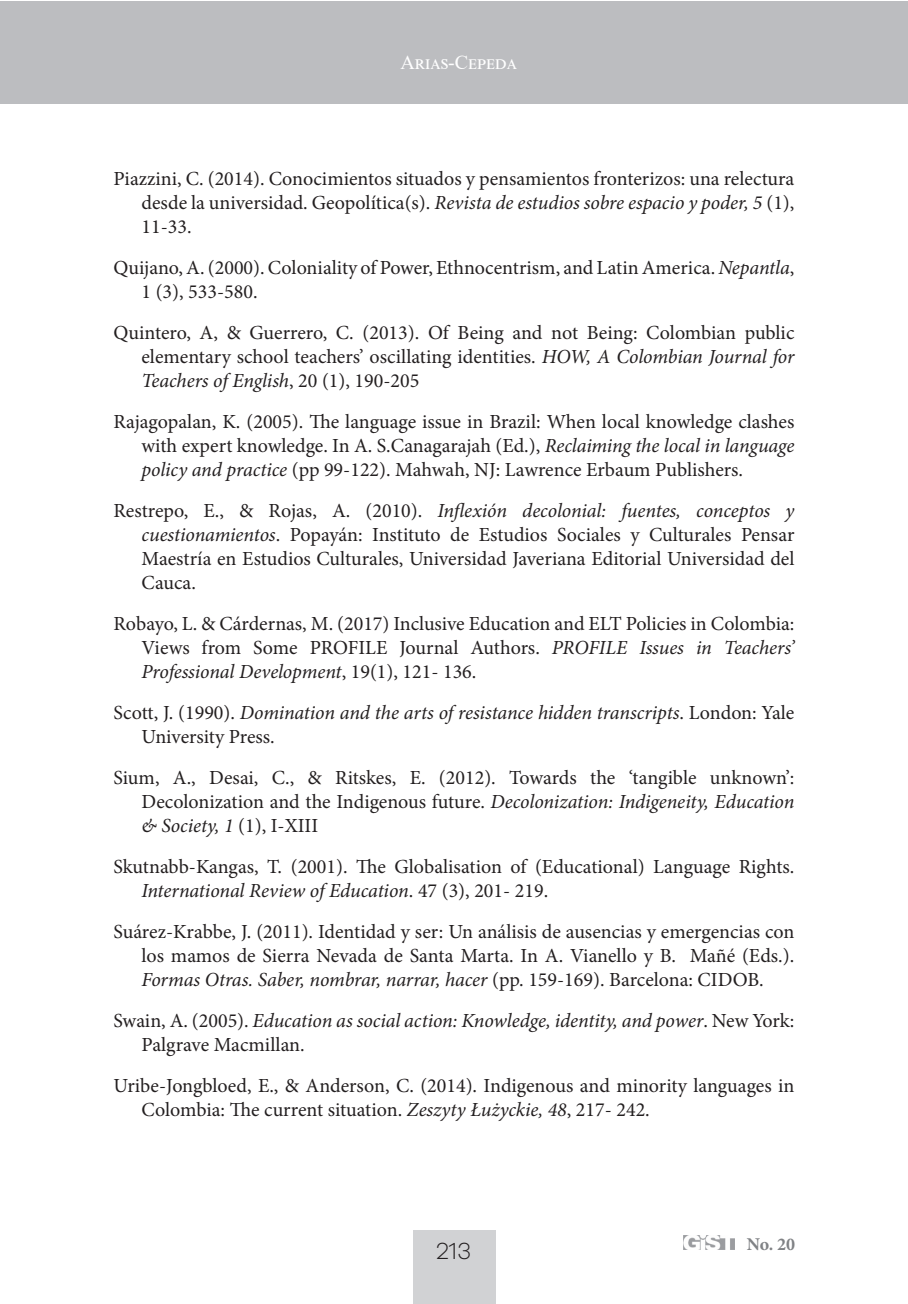
<style>
.page{position:relative;width:908px;height:1304px;background:#fff}
.page>*{position:absolute;margin:0;border:0;box-sizing:border-box;transform-origin:0 0}
.t1{font:300 24px "Galano Grotesque";color:#231f20}
.t2{font:20px/24px "Minion Pro";color:#231f20;text-align:justify}
.t3{font:italic 20px/24px "Minion Pro";letter-spacing:-.005em;color:#231f20}
.t4{font:20px "Times New Roman";color:#fff}
.t5{font:700 18px "Minion Pro";color:#808285}
.s1{font-style:italic}
.s2{font-style:normal}
</style>
<div class="page">
<div style="left:412px;top:1230px;width:83px;height:74px;background:#d1d2d4"></div>
<img style="left:683px;top:1236px;width:51px;height:13px">
<div style="left:0;top:1px;width:906px;height:102px;background:#bcbdc0"></div>
<p class="t4" style="left:400px;top:48px;width:117px">Arias-Cepeda</p>
<p class="t2" style="left:141px;top:166px;width:654px;text-indent:-28px">Piazzini, C. (2014). Conocimientos situados y pensamientos fronterizos: una relectura desde la universidad. Geopolítica(s). <span class="s1">Revista de estudios sobre espacio y poder, 5</span> (1), 11-33.</p>
<p class="t2" style="left:141px;top:255px;width:654px;text-indent:-28px">Quijano, A. (2000). Coloniality of Power, Ethnocentrism, and Latin America. <span class="s1">Nepantla</span>,<br>1 (3), 533-580.</p>
<p class="t2" style="left:141px;top:320px;width:654px;text-indent:-28px">Quintero, A, &amp; Guerrero, C. (2013). Of Being and not Being: Colombian public elementary school teachers’ oscillating identities. <span class="s1">HOW, A Colombian Journal for Teachers of English</span>, 20 (1), 190-205</p>
<p class="t2" style="left:141px;top:409px;width:654px;text-indent:-28px">Rajagopalan, K. (2005). The language issue in Brazil: When local knowledge clashes with expert knowledge. In A. S.Canagarajah (Ed.), <span class="s1">Reclaiming the local in language policy and practice</span> (pp 99-122). Mahwah, NJ: Lawrence Erbaum Publishers.</p>
<p class="t2" style="left:141px;top:498px;width:654px;text-indent:-28px">Restrepo, E., &amp; Rojas, A. (2010). <span class="s1">Inflexión decolonial: fuentes, conceptos y cuestionamientos</span>. Popayán: Instituto de Estudios Sociales y Culturales Pensar Maestría en Estudios Culturales, Universidad Javeriana Editorial Universidad del Cauca.</p>
<p class="t2" style="left:141px;top:611px;width:654px;text-indent:-28px">Robayo, L. &amp; Cárdernas, M. (2017) Inclusive Education and ELT Policies in Colombia:<br>Views from Some PROFILE Journal Authors. <span class="s1">PROFILE Issues in Teachers’ Professional Development</span>, 19(1), 121- 136.</p>
<p class="t3" style="left:141px;top:700px;width:654px;text-indent:-28px"><span class="s2">Scott, J. (1990).</span> Domination and the arts of resistance hidden transcripts<span class="s2">. London: Yale<br>University Press.</span></p>
<p class="t2" style="left:141px;top:765px;width:654px;text-indent:-28px">Sium, A., Desai, C., &amp; Ritskes, E. (2012). Towards the ‘tangible unknown’:<br>Decolonization and the Indigenous future. <span class="s1">Decolonization: Indigeneity, Education &amp; Society, 1</span> (1), I-XIII</p>
<p class="t2" style="left:141px;top:854px;width:654px;text-indent:-28px">Skutnabb-Kangas, T. (2001). The Globalisation of (Educational) Language Rights.<br><span class="s1">International Review of Education</span>. 47 (3), 201- 219.</p>
<p class="t2" style="left:141px;top:919px;width:654px;text-indent:-28px">Suárez-Krabbe, J. (2011). Identidad y ser: Un análisis de ausencias y emergencias con los mamos de Sierra Nevada de Santa Marta. In A. Vianello y B. Mañé (Eds.).<br><span class="s1">Formas Otras. Saber, nombrar, narrar, hacer</span> (pp. 159-169). Barcelona: CIDOB.</p>
<p class="t3" style="left:141px;top:1008px;width:654px;text-indent:-28px"><span class="s2">Swain, A. (2005).</span> Education as social action: Knowledge, identity, and power<span class="s2">. New York:<br>Palgrave Macmillan.</span></p>
<p class="t2" style="left:141px;top:1073px;width:654px;text-indent:-28px">Uribe‑Jongbloed, E., &amp; Anderson, C. (2014). Indigenous and minority languages in<br>Colombia: The current situation. <span class="s1">Zeszyty Łużyckie, 48</span>, 217- 242.</p>
<p class="t1" style="left:436px;top:1237px;width:36px">213</p>
<p class="t5" style="left:746px;top:1232px;width:50px">No. 20</p>
</div>
